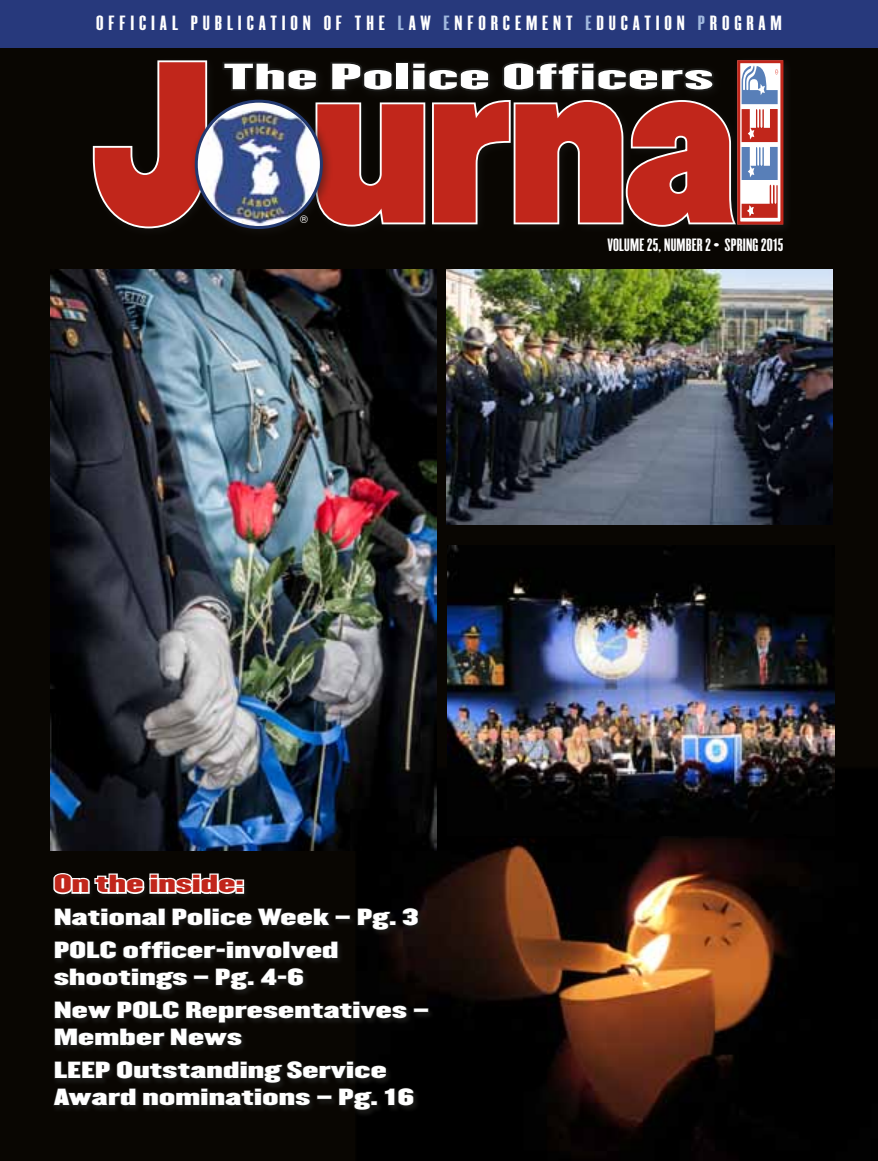
<style>
.page{position:relative;width:878px;height:1161px;background:#fff}
.page>*{position:absolute;margin:0;border:0;box-sizing:border-box;transform-origin:0 0}
.t1{font:200.25px "Champion HTF Heavyweight";color:#c1261b;scale:.73 1}
.t2{font:31.8px "Champion HTF Lightweight";color:#fff;scale:2.4 1}
.t3{font:21.6px "Champion HTF Middleweight";letter-spacing:.01em;color:#c1261b;scale:1.37 1}
.t4{font:20.4px/33px "Champion HTF Middleweight";letter-spacing:.01em;color:#fff;scale:1.38 1}
.t5{font:18px "Champion HTF Bantamweight";letter-spacing:.18em;color:#fff;scale:1.5 1}
.t6{font:15.6px "Champion HTF Bantamweight";letter-spacing:.01em;color:#fff;scale:1.38 1}
.t7{font:10.5px "Helvetica";color:#fff}
.s1{color:#a1b9de}
</style>
<div class="page">
<div style="left:0;top:25px;width:878px;height:1136px;background:#090602"></div>
<img style="left:434px;top:768px;width:401px;height:370px">
<svg style="left:92px;top:60px;width:116px;height:169px"></svg>
<div style="left:0;top:0;width:878px;height:47px;background:#27397c"></div>
<div style="left:189px;top:94px;width:144px;height:145px;background:#090602"></div>
<img style="left:196px;top:101px;width:25px;height:116px">
<div style="left:731px;top:54px;width:62px;height:181px;background:#1c1c1a;opacity:.5"></div>
<div style="left:738px;top:62px;width:44px;height:161px;background:#fff"></div>
<svg style="left:221px;top:60px;width:557px;height:169px"></svg>
<div style="left:737px;top:60px;width:46px;height:165px;border:3px solid #c1261b"></div>
<img style="left:448px;top:546px;width:386px;height:289px">
<img style="left:50px;top:269px;width:386px;height:581px">
<img style="left:446px;top:269px;width:386px;height:256px">
<svg style="left:53px;top:873px;width:185px;height:23px"></svg>
<div style="left:235px;top:887px;width:9px;height:7px;border:3px solid #fff"></div>
<div style="left:235px;top:879px;width:9px;height:7px;border:3px solid #fff"></div>
<svg style="left:54px;top:908px;width:106px;height:19px"></svg>
<div style="left:158px;top:908px;width:7px;height:18px;border:2px solid #1c1c1a"></div>
<svg style="left:172px;top:908px;width:32px;height:19px"></svg>
<div style="left:204px;top:908px;width:7px;height:18px;border:2px solid #1c1c1a"></div>
<svg style="left:211px;top:908px;width:120px;height:19px"></svg>
<div style="left:335px;top:915px;width:16px;height:5px;border:2px solid #1c1c1a"></div>
<svg style="left:357px;top:908px;width:62px;height:24px"></svg>
<svg style="left:54px;top:941px;width:162px;height:19px"></svg>
<div style="left:216px;top:948px;width:10px;height:5px;border:2px solid #1c1c1a"></div>
<svg style="left:225px;top:941px;width:114px;height:19px"></svg>
<svg style="left:54px;top:968px;width:134px;height:24px"></svg>
<div style="left:193px;top:975px;width:16px;height:5px;border:2px solid #1c1c1a"></div>
<svg style="left:215px;top:968px;width:63px;height:24px"></svg>
<div style="left:277px;top:975px;width:10px;height:5px;border:2px solid #1c1c1a"></div>
<svg style="left:286px;top:968px;width:19px;height:19px"></svg>
<div style="left:413px;top:1008px;width:16px;height:5px;border:2px solid #1c1c1a"></div>
<svg style="left:54px;top:1001px;width:354px;height:47px"></svg>
<svg style="left:53px;top:1061px;width:362px;height:51px"></svg>
<p class="t5" style="left:96px;top:12px;width:458px">OFFICIAL PUBLICATION OF THE <span class="s1">L</span>AW <span class="s1">E</span>NFORCEMENT <span class="s1">E</span>DUCATION <span class="s1">P</span>ROGRAM</p>
<h1 class="t1" style="left:92px;top:8px;width:952px">J urnal</h1>
<h2 class="t2" style="left:223px;top:55px;width:206px">The Police Officers</h2>
<p class="t7" style="left:300px;top:211px;width:9px">®</p>
<p class="t6" style="left:607px;top:236px;width:129px">VOLUME 25, NUMBER 2 • SPRING 2015</p>
<p class="t3" style="left:54px;top:869px;width:140px">On the inside:</p>
<p class="t4" style="left:54px;top:902px;width:265px">National Police Week – Pg. 3<br>POLC officer-involved</p>
<p class="t4" style="left:54px;top:962px;width:273px">shootings – Pg. 4-6<br>New POLC Representatives –</p>
<p class="t4" style="left:54px;top:1022px;width:242px">Member News<br>LEEP Outstanding Service</p>
<p class="t4" style="left:54px;top:1082px;width:262px">Award nominations – Pg. 16</p>
</div>
